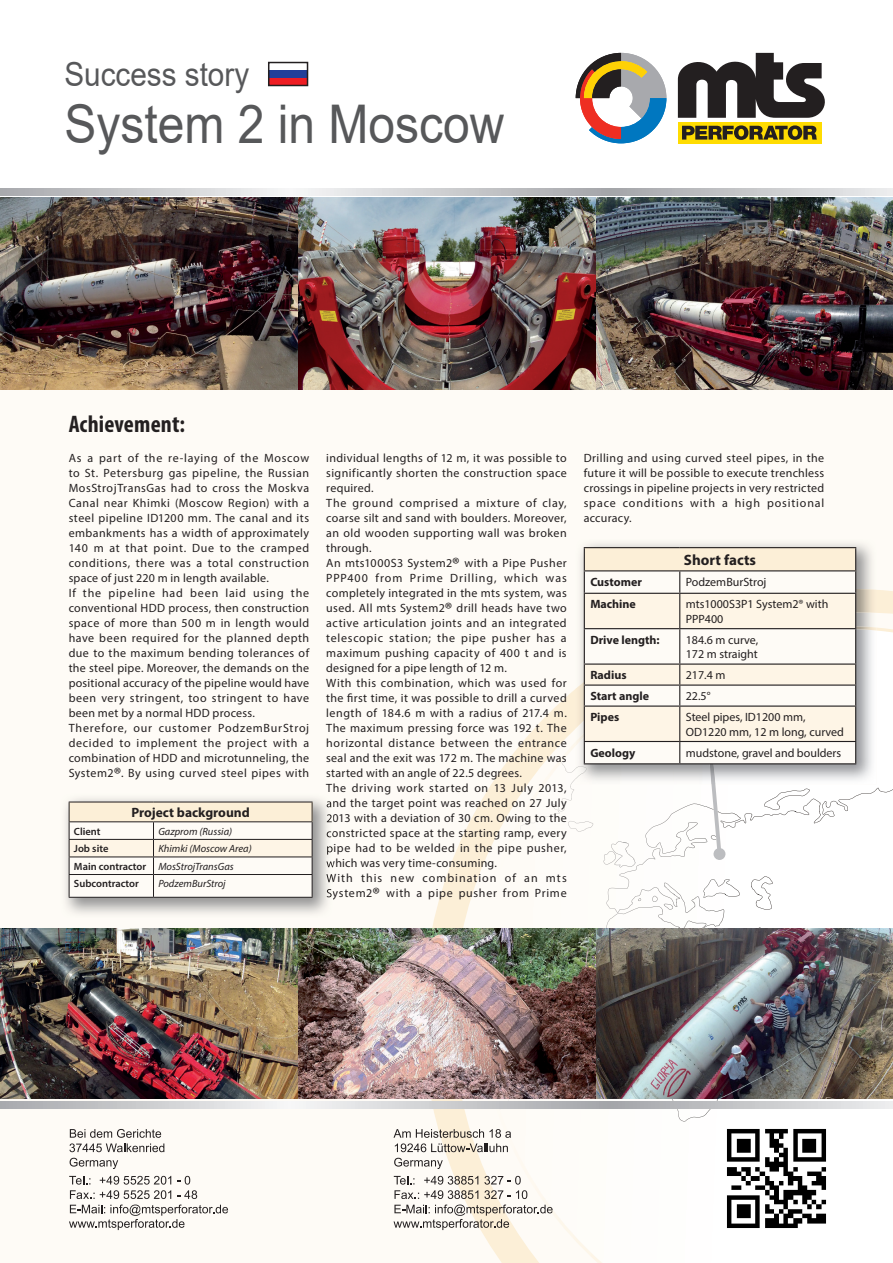
<style>
.page{position:relative;width:893px;height:1263px;background:#fff}
.page>*{position:absolute;margin:0;border:0;box-sizing:border-box;transform-origin:0 0}
.t1{font:53.4px "Arial";color:#57585a;scale:.9 1}
.t2{font:33px "Arial";color:#57585a;scale:.9 1}
.t3{font:700 condensed 24px "Myriad Pro";letter-spacing:.005em;color:#231f20}
.t4{font:700 15px "Myriad Pro";color:#231f20}
.t5{font:700 13.5px "Myriad Pro";color:#231f20}
.t6{font:12px/15px "Myriad Pro";letter-spacing:.04em;color:#231f20}
.t7{font:12px/14.4px "Myriad Pro";color:#231f20}
.t8{font:700 12px "Myriad Pro";color:#231f20}
.t9{font:italic 10.5px/17.5px "Myriad Pro";color:#231f20}
.t10{font:600 10.5px "Myriad Pro";color:#231f20}
.s1{font-size:18px}
.s2{font-weight:600;font-style:normal}
</style>
<div class="page">
<div style="left:0;top:227px;width:893px;height:1036px;background:#fefbf6"></div>
<svg style="left:423px;top:590px;width:470px;height:641px"></svg>
<svg style="left:453px;top:613px;width:440px;height:618px"></svg>
<svg style="left:477px;top:627px;width:416px;height:636px"></svg>
<svg style="left:493px;top:873px;width:74px;height:9px"></svg>
<img style="left:0;top:198px;width:893px;height:191px">
<img style="left:0;top:929px;width:893px;height:170px">
<svg style="left:0;top:1101px;width:893px;height:8px;background:#cbccce"></svg>
<img style="left:723px;top:1125px;width:106px;height:106px">
<svg style="left:69px;top:1129px;width:95px;height:23px"></svg>
<svg style="left:70px;top:1158px;width:48px;height:11px"></svg>
<svg style="left:69px;top:1176px;width:21px;height:8px"></svg>
<svg style="left:100px;top:1176px;width:71px;height:8px"></svg>
<svg style="left:177px;top:1176px;width:13px;height:8px"></svg>
<svg style="left:69px;top:1190px;width:159px;height:40px"></svg>
<svg style="left:393px;top:1129px;width:118px;height:23px"></svg>
<svg style="left:394px;top:1158px;width:49px;height:11px"></svg>
<svg style="left:394px;top:1176px;width:20px;height:8px"></svg>
<svg style="left:424px;top:1176px;width:54px;height:8px"></svg>
<svg style="left:484px;top:1176px;width:37px;height:8px"></svg>
<svg style="left:394px;top:1190px;width:159px;height:40px"></svg>
<hr style="left:584px;top:547px;width:96px;height:1px;background:#231f20">
<hr style="left:680px;top:547px;width:176px;height:1px;background:#231f20">
<svg style="left:503px;top:548px;width:375px;height:319px"></svg>
<hr style="left:680px;top:705px;width:176px;height:2px;background:#231f20">
<img style="left:65px;top:798px;width:265px;height:116px">
<svg style="left:326px;top:798px;width:6px;height:84px"></svg>
<svg style="left:327px;top:889px;width:5px;height:11px"></svg>
<hr style="left:69px;top:801px;width:84px;height:1px;background:#231f20">
<hr style="left:153px;top:801px;width:160px;height:1px;background:#231f20">
<svg style="left:69px;top:802px;width:244px;height:95px"></svg>
<hr style="left:69px;top:897px;width:84px;height:1px;background:#231f20">
<hr style="left:153px;top:897px;width:160px;height:1px;background:#231f20">
<svg style="left:0;top:188px;width:893px;height:8px;background:#cbccce"></svg>
<svg style="left:678px;top:53px;width:147px;height:65px"></svg>
<div style="left:678px;top:122px;width:144px;height:21px;background:#ffdc01"></div>
<svg style="left:682px;top:125px;width:135px;height:15px"></svg>
<svg style="left:576px;top:53px;width:90px;height:90px"></svg>
<div style="left:269px;top:78px;width:38px;height:7px;background:#ee1d23"></div>
<div style="left:269px;top:70px;width:38px;height:8px;background:#223f99"></div>
<div style="left:268px;top:62px;width:40px;height:24px;border:2px solid #231f20"></div>
<h2 class="t2" style="left:64px;top:51px;width:207px">Success story</h2>
<h1 class="t1" style="left:64px;top:88px;width:491px">System 2 in Moscow</h1>
<h3 class="t3" style="left:69px;top:409px;width:118px">Achievement:</h3>
<p class="t6" style="left:69px;top:450px;width:242px">As a part of the re-laying of the Moscow to St. Petersburg gas pipeline, the Russian MosStrojTransGas had to cross the Moskva Canal near Khimki (Moscow Region) with a steel pipeline ID1200 mm. The canal and its embankments has a width of approximately 140 m at that point. Due to the cramped conditions, there was a total construction space of just 220 m in length available.<br>If the pipeline had been laid using the conventional HDD process, then construction space of more than 500 m in length would have been required for the planned depth due to the maximum bending tolerances of the steel pipe. Moreover, the demands on the positional accuracy of the pipeline would have been very stringent, too stringent to have been met by a normal HDD process.<br>Therefore, our customer PodzemBurStroj decided to implement the project with a combination of HDD and microtunneling, the System2<span class="s1">®</span>. By using curved steel pipes with</p>
<p class="t6" style="left:326px;top:450px;width:242px">individual lengths of 12 m, it was possible to significantly shorten the construction space required.<br>The ground comprised a mixture of clay, coarse silt and sand with boulders. Moreover, an old wooden supporting wall was broken through.<br>An mts1000S3 System2<span class="s1">®</span> with a Pipe Pusher PPP400 from Prime Drilling, which was completely integrated in the mts system, was used. All mts System2<span class="s1">®</span> drill heads have two active articulation joints and an integrated telescopic station; the pipe pusher has a maximum pushing capacity of 400 t and is designed for a pipe length of 12 m.<br>With this combination, which was used for the rst time, it was possible to drill a curved length of 184.6 m with a radius of 217.4 m.<br>The maximum pressing force was 192 t. The horizontal distance between the entrance seal and the exit was 172 m. The machine was started with an angle of 22.5 degrees.<br>The driving work started on 13 July 2013, and the target point was reached on 27 July 2013 with a deviation of 30 cm. Owing to the constricted space at the starting ramp, every pipe had to be welded in the pipe pusher, which was very time-consuming.<br>With this new combination of an mts System2<span class="s1">®</span> with a pipe pusher from Prime</p>
<p class="t6" style="left:584px;top:450px;width:242px;text-align:justify">Drilling and using curved steel pipes, in the future it will be possible to execute trenchless crossings in pipeline projects in very restricted space conditions with a high positional accuracy.</p>
<p class="t4" style="left:684px;top:550px;width:74px">Short facts</p>
<p class="t8" style="left:590px;top:574px;width:53px">Customer</p>
<p class="t7" style="left:686px;top:574px;width:82px">PodzemBurStroj</p>
<p class="t8" style="left:590px;top:596px;width:47px">Machine</p>
<p class="t7" style="left:686px;top:597px;width:144px">mts1000S3P1 System2® with<br>PPP400</p>
<p class="t8" style="left:590px;top:632px;width:71px">Drive length:</p>
<p class="t7" style="left:686px;top:632px;width:74px">184.6 m curve,<br>172 m straight</p>
<p class="t8" style="left:590px;top:667px;width:38px">Radius</p>
<p class="t6" style="left:686px;top:667px;width:41px">217.4 m</p>
<p class="t8" style="left:590px;top:688px;width:60px">Start angle</p>
<p class="t6" style="left:686px;top:688px;width:26px">22.5°</p>
<p class="t8" style="left:590px;top:709px;width:30px">Pipes</p>
<p class="t7" style="left:686px;top:710px;width:160px">Steel pipes, ID1200 mm,<br>OD1220 mm, 12 m long, curved</p>
<p class="t8" style="left:590px;top:745px;width:47px">Geology</p>
<p class="t7" style="left:686px;top:745px;width:157px">mudstone, gravel and boulders</p>
<p class="t5" style="left:131px;top:804px;width:120px">Project background</p>
<p class="t10" style="left:74px;top:824px;width:28px">Client</p>
<p class="t9" style="left:158px;top:822px;width:75px">Gazprom (Russia)</p>
<p class="t10" style="left:74px;top:842px;width:36px">Job site</p>
<p class="t9" style="left:74px;top:840px;width:179px;text-indent:84px">Khimki (Moscow Area)<br><span class="s2">Main contractor</span> MosStrojTransGas<br><span class="s2">Subcontractor</span></p>
<p class="t9" style="left:158px;top:875px;width:69px">PodzemBurStroj</p>
</div>
